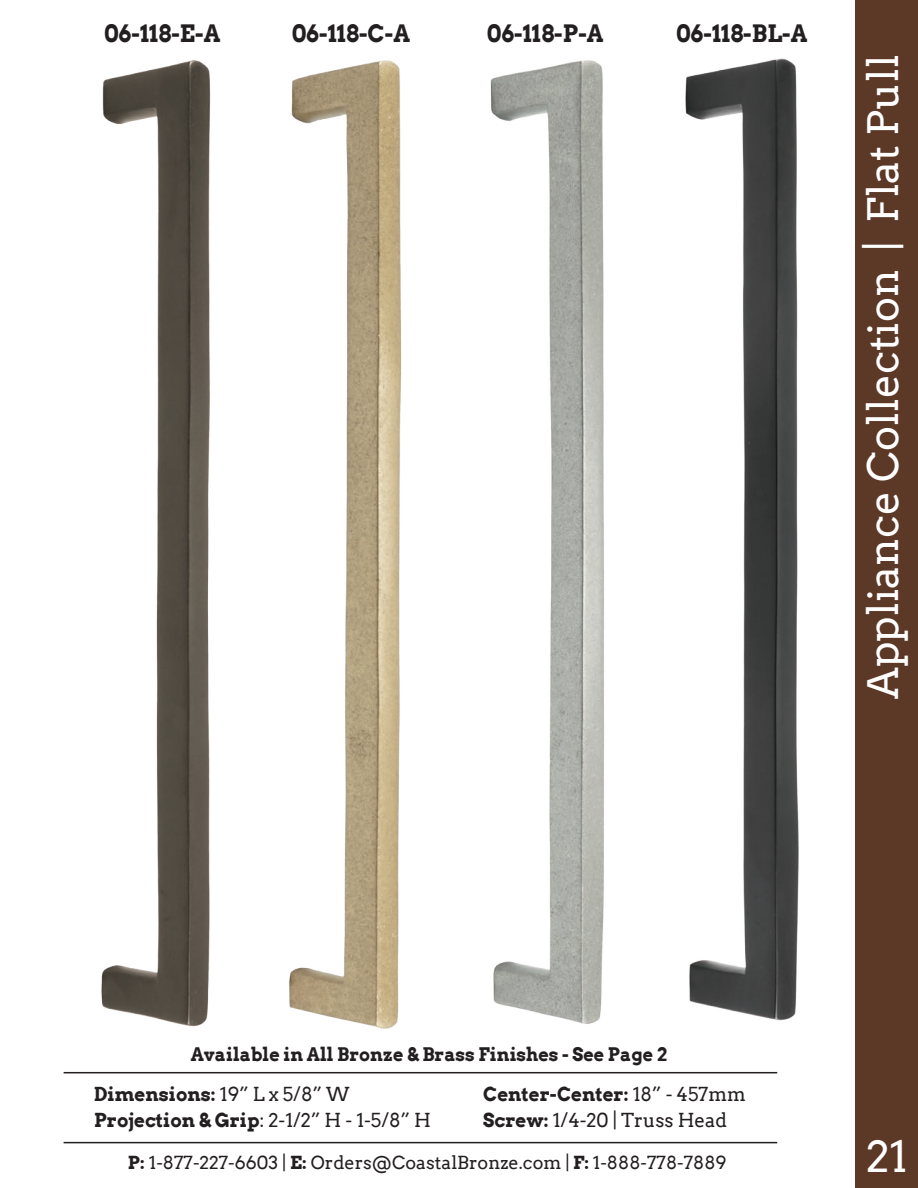
<style>
.page{position:relative;width:918px;height:1188px;background:#fff}
.page>*{position:absolute;margin:0;border:0;box-sizing:border-box;transform-origin:0 0}
.t1{font:43.8px "Arvo";color:#fff}
.t2{font:42px "Arvo";color:#fff}
.t3{font:700 24px "Arvo";color:#231f20;scale:.95 1}
.t4{font:700 19.35px/26px "Arvo";color:#231f20}
.t5{font:19.35px/26px "Arvo";color:#231f20}
.t6{font:700 18.75px "Arvo";color:#231f20;scale:.96 1}
.t7{font:18px "Arvo";color:#231f20}
.s1{font-weight:400}
.s2{font-weight:700}
</style>
<div class="page">
<div style="left:855px;top:0;width:63px;height:1188px;background:#5c3827"></div>
<hr style="left:64px;top:1142px;width:713px;height:1px;background:#231f20">
<hr style="left:64px;top:1072px;width:713px;height:1px;background:#231f20">
<img style="left:429px;top:60px;width:194px;height:1014px">
<img style="left:623px;top:58px;width:176px;height:1016px">
<img style="left:295px;top:60px;width:188px;height:986px">
<img style="left:63px;top:60px;width:232px;height:1014px">
<p class="t3" style="left:104px;top:18px;width:124px">06-118-E-A</p>
<p class="t3" style="left:292px;top:18px;width:126px">06-118-C-A</p>
<p class="t3" style="left:487px;top:18px;width:124px">06-118-P-A</p>
<p class="t3" style="left:676px;top:18px;width:140px">06-118-BL-A</p>
<p class="t2" style="left:858px;top:699px;width:645px;rotate:-90deg">Appliance Collection | Flat Pull</p>
<p class="t6" style="left:191px;top:1042px;width:498px">Available in All Bronze &amp; Brass Finishes - See Page 2</p>
<p class="t4" style="left:94px;top:1081px;width:339px">Dimensions: <span class="s1">19” L x 5/8” W<br></span>Projection &amp; Grip<span class="s1">: 2-1/2” H - 1-5/8” H</span></p>
<p class="t5" style="left:483px;top:1081px;width:264px"><span class="s2">Center-Center:</span> 18” - 457mm<br><span class="s2">Screw:</span> 1/4-20 | Truss Head</p>
<p class="t7" style="left:128px;top:1152px;width:600px"><span class="s2">P:</span> 1-877-227-6603 | <span class="s2">E:</span> Orders@CoastalBronze.com | <span class="s2">F:</span> 1-888-778-7889</p>
<p class="t1" style="left:866px;top:1130px;width:43px">21</p>
</div>
